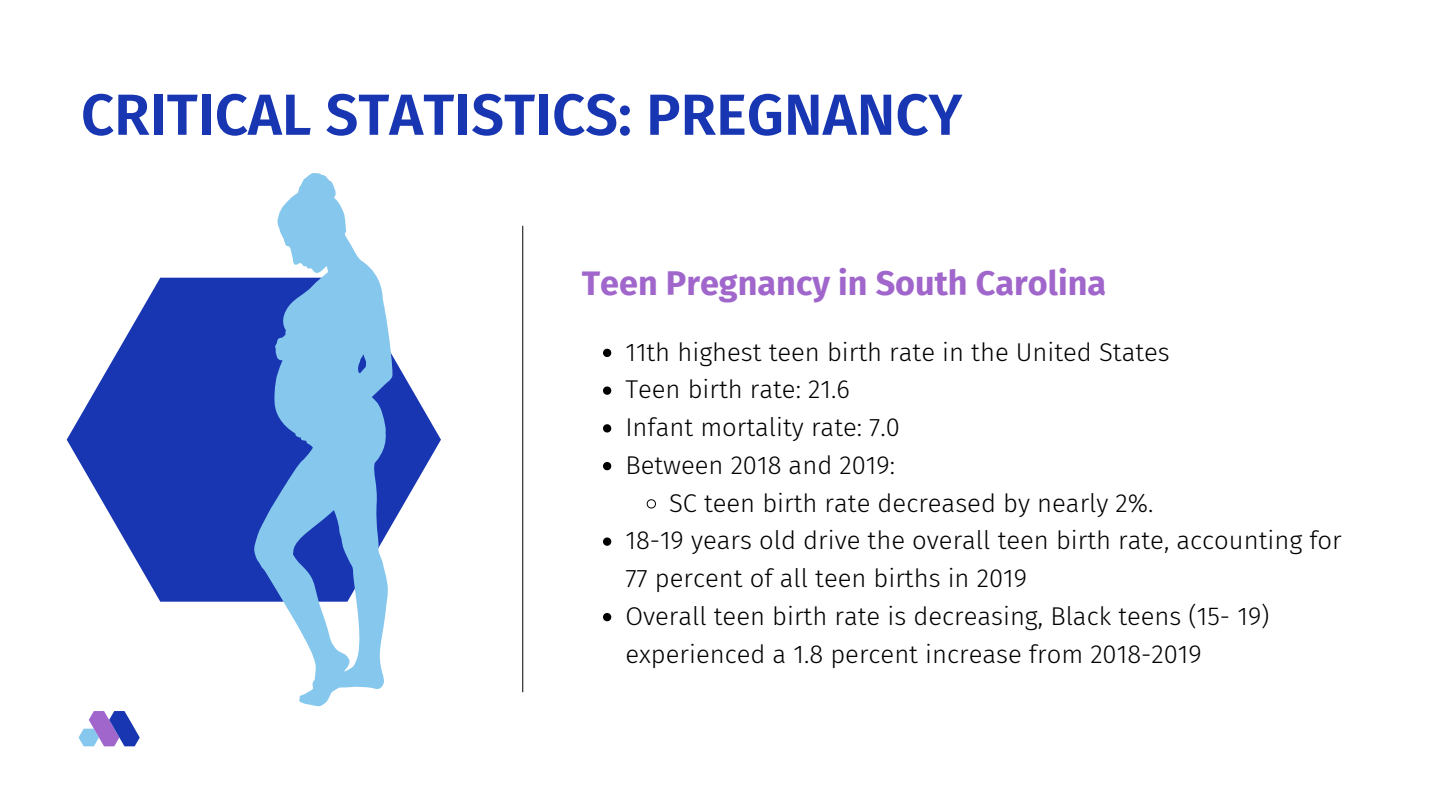
<style>
.page{position:relative;width:1440px;height:810px;background:#fff}
.page>*{position:absolute;margin:0;border:0;box-sizing:border-box;transform-origin:0 0}
.t1{font:600 58px "Fira Sans";color:#1836b2}
.t2{font:700 34.2px "Fira Sans";color:#a066cb}
.t3{font:300 25.6px/37.7px "Fira Sans";color:#000}
</style>
<div class="page">
<hr style="left:522px;top:226px;width:1px;height:466px;background:#000">
<svg style="left:79px;top:711px;width:61px;height:35px"></svg>
<svg style="left:67px;top:278px;width:374px;height:324px;fill:#1836b2"></svg>
<svg style="left:254px;top:173px;width:139px;height:534px;fill:#86c7ed"></svg>
<svg style="left:603px;top:349px;width:8px;height:8px"></svg>
<svg style="left:603px;top:386px;width:8px;height:9px"></svg>
<svg style="left:603px;top:424px;width:8px;height:9px"></svg>
<svg style="left:603px;top:462px;width:8px;height:8px"></svg>
<svg style="left:646px;top:499px;width:10px;height:10px"></svg>
<svg style="left:603px;top:537px;width:8px;height:9px"></svg>
<svg style="left:603px;top:613px;width:8px;height:8px"></svg>
<p class="t1" style="left:81px;top:81px;width:883px">CRITICAL STATISTICS: PREGNANCY</p>
<p class="t2" style="left:582px;top:263px;width:526px">Teen Pregnancy in South Carolina</p>
<p class="t3" style="left:625px;top:333px;width:546px">11th highest teen birth rate in the United States</p>
<p class="t3" style="left:625px;top:371px;width:226px">Teen birth rate: 21.6</p>
<p class="t3" style="left:625px;top:409px;width:276px">Infant mortality rate: 7.0</p>
<p class="t3" style="left:625px;top:447px;width:271px">Between 2018 and 2019:</p>
<p class="t3" style="left:669px;top:484px;width:486px">SC teen birth rate decreased by nearly 2%.</p>
<p class="t3" style="left:625px;top:522px;width:718px">18-19 years old drive the overall teen birth rate, accounting for<br>77 percent of all teen births in 2019</p>
<p class="t3" style="left:625px;top:598px;width:646px">Overall teen birth rate is decreasing, Black teens (15- 19) experienced a 1.8 percent increase from 2018-2019</p>
</div>
